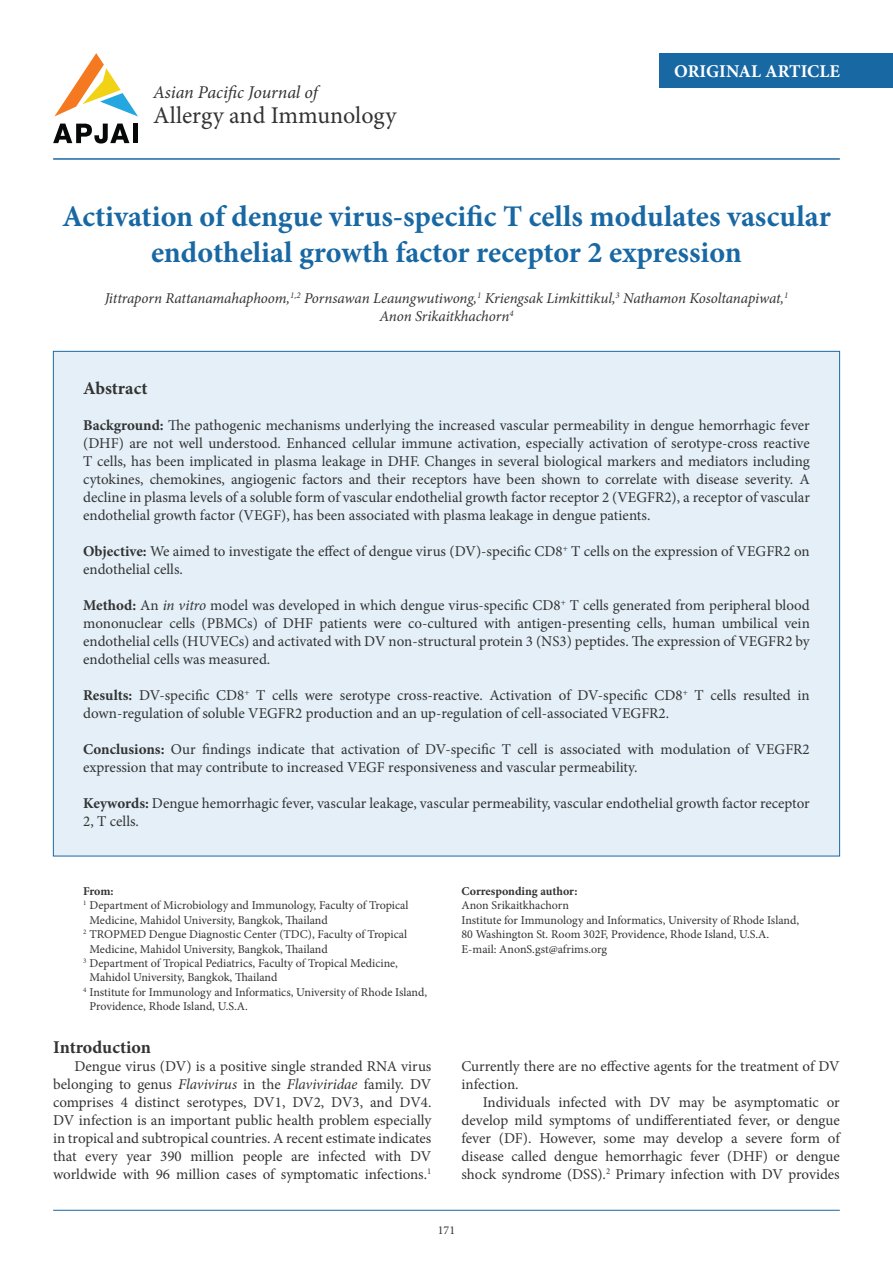
<style>
.page{position:relative;width:893px;height:1263px;background:#fff}
.page>*{position:absolute;margin:0;border:0;box-sizing:border-box;transform-origin:0 0}
.t1{font:700 30px/36px "Minion Pro";color:#1868a4;text-align:center}
.t2{font:24px "Minion Pro";color:#323332}
.t3{font:italic 18px "Minion Pro";letter-spacing:-.01em;color:#323332}
.t4{font:700 18px "Minion Pro";letter-spacing:-.005em;color:#323332}
.t5{font:700 18px "Minion Pro";color:#fff}
.t6{font:15px/18px "Minion Pro";color:#323332}
.t7{font:italic 15px/18px "Minion Pro";letter-spacing:-.01em;color:#323332;text-align:center}
.t8{font:12px/14.4px "Minion Pro";letter-spacing:-.005em;color:#323332}
.t9{font:700 12px "Minion Pro";letter-spacing:-.005em;color:#323332}
.s1{font-weight:700}
.s2{font-style:italic}
</style>
<div class="page">
<div style="left:53px;top:351px;width:787px;height:505px;background:#e4eff8;border:1px solid #1868a4"></div>
<div style="left:659px;top:53px;width:234px;height:34px;background:#1868a4"></div>
<svg style="left:54px;top:53px;width:84px;height:63px"></svg>
<div style="left:133px;top:124px;width:5px;height:19px;background:#070808"></div>
<svg style="left:53px;top:123px;width:76px;height:21px"></svg>
<hr style="left:53px;top:158px;width:787px;height:2px;background:#1868a4">
<hr style="left:53px;top:1210px;width:787px;height:1px;background:#1868a4">
<p class="t3" style="left:153px;top:80px;width:166px">Asian Pacific Journal of</p>
<h2 class="t2" style="left:153px;top:100px;width:245px">Allergy and Immunology</h2>
<p class="t5" style="left:674px;top:58px;width:167px">ORIGINAL ARTICLE</p>
<h1 class="t1" style="left:62px;top:198px;width:770px">Activation of dengue virus-specific T cells modulates vascular endothelial growth factor receptor 2 expression</h1>
<p class="t7" style="left:105px;top:289px;width:685px">Jittraporn Rattanamahaphoom,<sup>1,2</sup> Pornsawan Leaungwutiwong,<sup>1</sup> Kriengsak Limkittikul,<sup>3</sup> Nathamon Kosoltanapiwat,<sup>1<br></sup>Anon Srikaitkhachorn<sup>4</sup></p>
<p class="t4" style="left:83px;top:376px;width:66px">Abstract</p>
<p class="t6" style="left:83px;top:416px;width:728px;text-align:justify"><span class="s1">Background:</span> The pathogenic mechanisms underlying the increased vascular permeability in dengue hemorrhagic fever (DHF) are not well understood. Enhanced cellular immune activation, especially activation of serotype-cross reactive T cells, has been implicated in plasma leakage in DHF. Changes in several biological markers and mediators including cytokines, chemokines, angiogenic factors and their receptors have been shown to correlate with disease severity. A decline in plasma levels of a soluble form of vascular endothelial growth factor receptor 2 (VEGFR2), a receptor of vascular endothelial growth factor (VEGF), has been associated with plasma leakage in dengue patients.</p>
<p class="t6" style="left:83px;top:542px;width:728px"><span class="s1">Objective:</span> We aimed to investigate the effect of dengue virus (DV)-specific CD8<sup>+</sup> T cells on the expression of VEGFR2 on endothelial cells.</p>
<p class="t6" style="left:83px;top:596px;width:728px;text-align:justify"><span class="s1">Method:</span> An <span class="s2">in vitro</span> model was developed in which dengue virus-specific CD8<sup>+</sup> T cells generated from peripheral blood mononuclear cells (PBMCs) of DHF patients were co-cultured with antigen-presenting cells, human umbilical vein endothelial cells (HUVECs) and activated with DV non-structural protein 3 (NS3) peptides. The expression of VEGFR2 by endothelial cells was measured.</p>
<p class="t6" style="left:83px;top:686px;width:728px"><span class="s1">Results:</span> DV-specific CD8<sup>+</sup> T cells were serotype cross-reactive. Activation of DV-specific CD8<sup>+</sup> T cells resulted in down-regulation of soluble VEGFR2 production and an up-regulation of cell-associated VEGFR2.</p>
<p class="t6" style="left:83px;top:740px;width:728px"><span class="s1">Conclusions:</span> Our findings indicate that activation of DV-specific T cell is associated with modulation of VEGFR2 expression that may contribute to increased VEGF responsiveness and vascular permeability.</p>
<p class="t6" style="left:83px;top:794px;width:728px"><span class="s1">Keywords:</span> Dengue hemorrhagic fever, vascular leakage, vascular permeability, vascular endothelial growth factor receptor<br>2, T cells.</p>
<p class="t9" style="left:83px;top:883px;width:32px">From:</p>
<p class="t8" style="left:83px;top:898px;width:327px"><sup>1</sup> Department of Microbiology and Immunology, Faculty of Tropical</p>
<p class="t8" style="left:90px;top:913px;width:240px">Medicine, Mahidol University, Bangkok, Thailand</p>
<p class="t8" style="left:83px;top:927px;width:325px"><sup>2</sup> TROPMED Dengue Diagnostic Center (TDC), Faculty of Tropical</p>
<p class="t8" style="left:90px;top:942px;width:240px">Medicine, Mahidol University, Bangkok, Thailand</p>
<p class="t8" style="left:83px;top:956px;width:316px"><sup>3</sup> Department of Tropical Pediatrics, Faculty of Tropical Medicine,</p>
<p class="t8" style="left:90px;top:970px;width:189px">Mahidol University, Bangkok, Thailand</p>
<p class="t8" style="left:83px;top:985px;width:345px"><sup>4</sup> Institute for Immunology and Informatics, University of Rhode Island,</p>
<p class="t8" style="left:90px;top:999px;width:160px">Providence, Rhode Island, U.S.A.</p>
<p class="t9" style="left:461px;top:883px;width:117px">Corresponding author:</p>
<p class="t8" style="left:461px;top:898px;width:339px">Anon Srikaitkhachorn<br>Institute for Immunology and Informatics, University of Rhode Island, 80 Washington St. Room 302F, Providence, Rhode Island, U.S.A.<br>E-mail: AnonS.gst@afrims.org</p>
<p class="t4" style="left:53px;top:1035px;width:99px">Introduction</p>
<p class="t6" style="left:53px;top:1057px;width:380px;text-align:justify;text-indent:21px">Dengue virus (DV) is a positive single stranded RNA virus belonging to genus <span class="s2">Flavivirus</span> in the <span class="s2">Flaviviridae</span> family. DV comprises 4 distinct serotypes, DV1, DV2, DV3, and DV4.<br>DV infection is an important public health problem especially in tropical and subtropical countries. A recent estimate indicates that every year 390 million people are infected with DV worldwide with 96 million cases of symptomatic infections.<sup>1</sup></p>
<p class="t6" style="left:461px;top:1057px;width:380px">Currently there are no effective agents for the treatment of DV infection.</p>
<p class="t6" style="left:461px;top:1093px;width:380px;text-align:justify;text-indent:21px">Individuals infected with DV may be asymptomatic or develop mild symptoms of undifferentiated fever, or dengue fever (DF). However, some may develop a severe form of disease called dengue hemorrhagic fever (DHF) or dengue shock syndrome (DSS).<sup>2</sup> Primary infection with DV provides</p>
<p class="t8" style="left:438px;top:1223px;width:19px">171</p>
</div>
